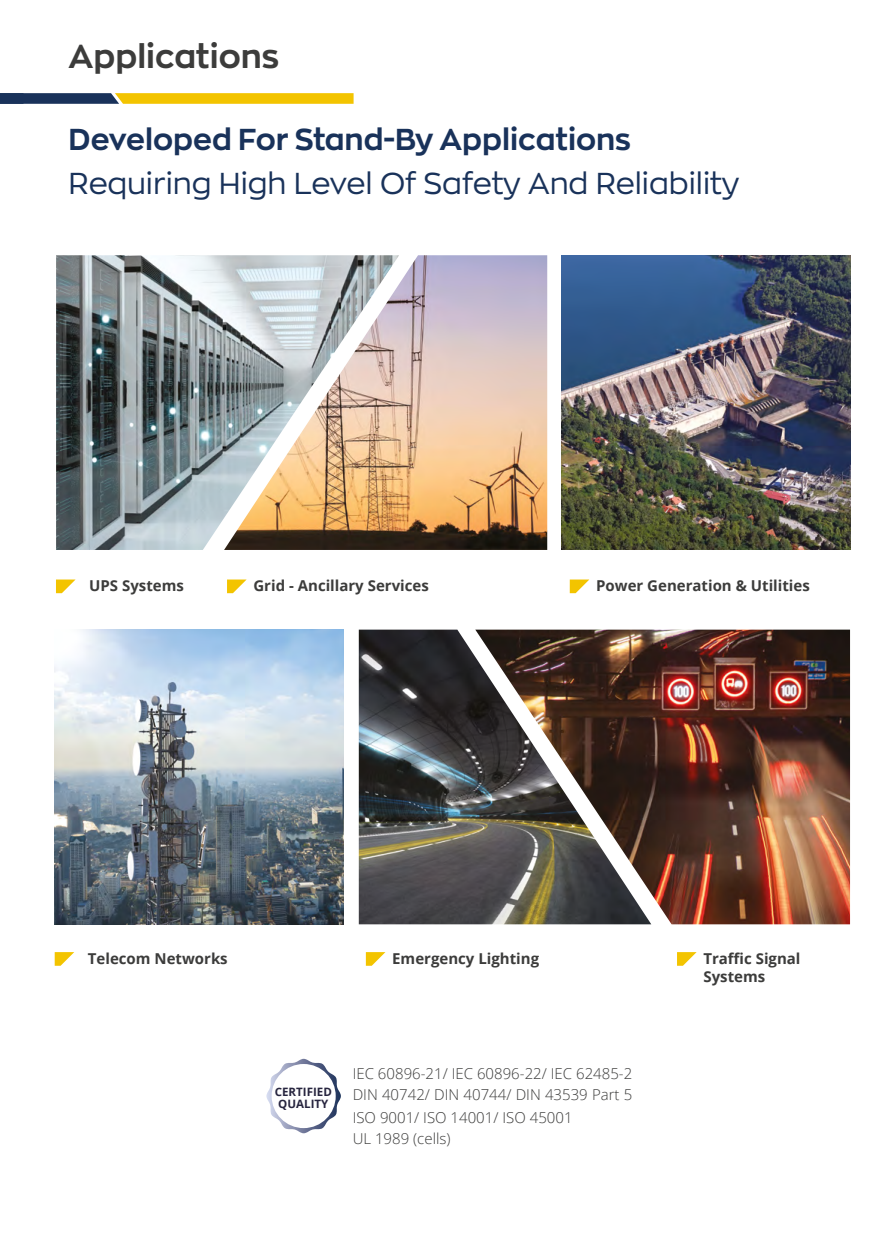
<style>
.page{position:relative;width:893px;height:1255px;background:#fff}
.page>*{position:absolute;margin:0;border:0;box-sizing:border-box;transform-origin:0 0}
.t1{font:700 33px "Zona Pro";color:#3c3c3b}
.t2{font:30px/43.5px "Zona Pro";color:#19325a}
.t3{font:700 15px/18px "Open Sans";color:#3c3c3b}
.t4{font:300 15px/21px "Open Sans";color:#3c3c3b}
.t5{font:700 11.55px "Open Sans";color:#27253f}
.s1{font-weight:700}
</style>
<div class="page">
<img style="left:561px;top:255px;width:289px;height:295px">
<svg style="left:23px;top:93px;width:331px;height:11px;background:#b89f23"></svg>
<svg style="left:570px;top:579px;width:19px;height:14px"></svg>
<svg style="left:266px;top:1058px;width:75px;height:75px"></svg>
<div style="left:273px;top:1065px;width:61px;height:61px;background:#fff;border-radius:50%"></div>
<img style="left:651px;top:629px;width:199px;height:295px">
<svg style="left:56px;top:579px;width:20px;height:14px"></svg>
<svg style="left:55px;top:952px;width:19px;height:13px"></svg>
<svg style="left:227px;top:579px;width:20px;height:14px"></svg>
<svg style="left:366px;top:952px;width:19px;height:13px"></svg>
<svg style="left:677px;top:952px;width:20px;height:13px"></svg>
<img style="left:56px;top:255px;width:168px;height:295px">
<img style="left:224px;top:255px;width:323px;height:295px">
<img style="left:359px;top:629px;width:292px;height:295px">
<img style="left:55px;top:629px;width:288px;height:295px">
<div style="left:0;top:93px;width:23px;height:11px;background:#19325a"></div>
<p class="t1" style="left:69px;top:35px;width:212px">Applications</p>
<p class="t2" style="left:69px;top:117px;width:672px"><span class="s1">Developed For Stand-By Applications<br></span>Requiring High Level Of Safety And Reliability</p>
<p class="t3" style="left:89px;top:576px;width:96px">UPS Systems</p>
<p class="t3" style="left:253px;top:576px;width:177px">Grid - Ancillary Services</p>
<p class="t3" style="left:596px;top:576px;width:215px">Power Generation &amp; Utilities</p>
<p class="t3" style="left:88px;top:948px;width:141px">Telecom Networks</p>
<p class="t3" style="left:392px;top:948px;width:148px">Emergency Lighting</p>
<p class="t3" style="left:703px;top:948px;width:99px">Traffic Signal<br>Systems</p>
<p class="t5" style="left:275px;top:1083px;width:59px">CERTIFIED</p>
<p class="t5" style="left:278px;top:1095px;width:52px">QUALITY</p>
<p class="t4" style="left:353px;top:1063px;width:281px">IEC 60896-21/ IEC 60896-22/ IEC 62485-2<br>DIN 40742/ DIN 40744/ DIN 43539 Part 5</p>
<p class="t4" style="left:353px;top:1106px;width:221px">ISO 9001/ ISO 14001/ ISO 45001<br>UL 1989 (cells)</p>
</div>
